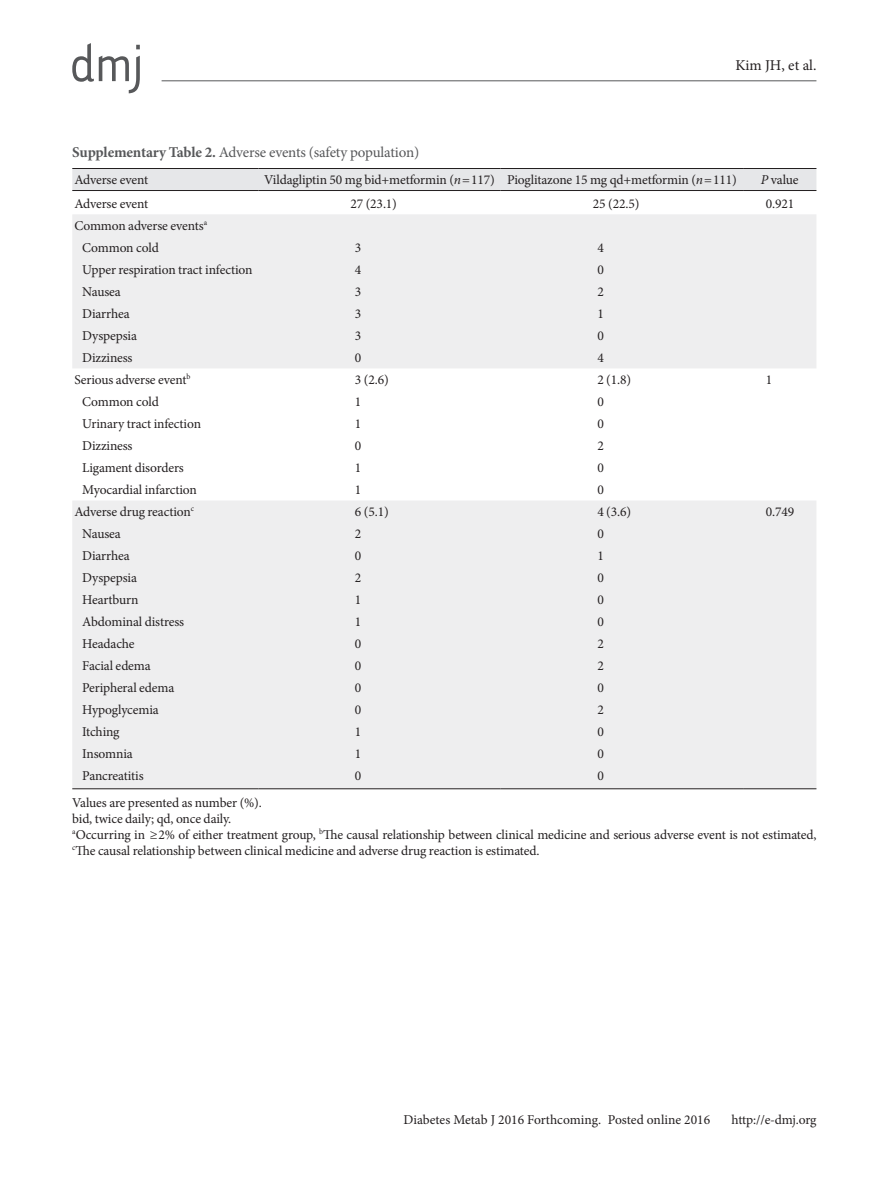
<style>
.page{position:relative;width:893px;height:1191px;background:#fff}
.page>*{position:absolute;margin:0;border:0;box-sizing:border-box;transform-origin:0 0}
.캡션{font:15px "Minion Pro";letter-spacing:-.01em;color:#57585a}
.t1{font:15px "Minion Pro";color:#231f20}
.표본문{font:13.5px/16.2px "Minion Pro";letter-spacing:-.01em;color:#231f20}
.s1{font-weight:700}
.s2{font-style:italic}
</style>
<div class="page">
<hr style="left:162px;top:80px;width:654px;height:1px;background:#57585a">
<svg style="left:72px;top:43px;width:68px;height:50px"></svg>
<div style="left:72px;top:169px;width:744px;height:21px;background:#e6e7e9"></div>
<svg style="left:72px;top:214px;width:744px;height:574px;fill:#eeeeef"></svg>
<hr style="left:72px;top:168px;width:186px;height:1px;background:#231f20">
<hr style="left:258px;top:168px;width:243px;height:1px;background:#231f20">
<hr style="left:501px;top:168px;width:242px;height:1px;background:#231f20">
<hr style="left:743px;top:168px;width:73px;height:1px;background:#231f20">
<hr style="left:72px;top:788px;width:186px;height:1px;background:#231f20">
<hr style="left:258px;top:788px;width:243px;height:1px;background:#231f20">
<hr style="left:501px;top:788px;width:242px;height:1px;background:#231f20">
<hr style="left:743px;top:788px;width:73px;height:1px;background:#231f20">
<hr style="left:72px;top:190px;width:186px;height:1px;background:#231f20">
<hr style="left:258px;top:190px;width:243px;height:1px;background:#231f20">
<hr style="left:501px;top:190px;width:242px;height:1px;background:#231f20">
<hr style="left:743px;top:190px;width:73px;height:1px;background:#231f20">
<p class="t1" style="left:735px;top:55px;width:83px">Kim JH, et al.</p>
<p class="캡션" style="left:72px;top:142px;width:349px"><span class="s1">Supplementary Table 2.</span> Adverse events (safety population)</p>
<p class="표본문" style="left:74px;top:171px;width:75px">Adverse event</p>
<p class="표본문" style="left:264px;top:171px;width:232px">Vildagliptin 50 mg bid+metformin (<span class="s2">n</span>=117)</p>
<p class="표본문" style="left:507px;top:171px;width:231px">Pioglitazone 15 mg qd+metformin (<span class="s2">n</span>=111)</p>
<p class="표본문" style="left:761px;top:171px;width:39px"><span class="s2">P</span> value</p>
<p class="표본문" style="left:74px;top:195px;width:75px">Adverse event</p>
<p class="표본문" style="left:350px;top:195px;width:48px">27 (23.1)</p>
<p class="표본문" style="left:593px;top:195px;width:48px">25 (22.5)</p>
<p class="표본문" style="left:766px;top:195px;width:30px">0.921</p>
<p class="표본문" style="left:74px;top:217px;width:134px">Common adverse events<sup>a</sup></p>
<p class="표본문" style="left:82px;top:239px;width:78px">Common cold</p>
<p class="표본문" style="left:355px;top:239px;width:8px">3</p>
<p class="표본문" style="left:597px;top:239px;width:8px">4</p>
<p class="표본문" style="left:82px;top:261px;width:172px">Upper respiration tract infection</p>
<p class="표본문" style="left:355px;top:261px;width:8px">4</p>
<p class="표본문" style="left:597px;top:261px;width:8px">0</p>
<p class="표본문" style="left:82px;top:283px;width:40px">Nausea</p>
<p class="표본문" style="left:355px;top:283px;width:8px">3</p>
<p class="표본문" style="left:597px;top:283px;width:8px">2</p>
<p class="표본문" style="left:82px;top:305px;width:49px">Diarrhea</p>
<p class="표본문" style="left:355px;top:305px;width:8px">3</p>
<p class="표본문" style="left:597px;top:305px;width:8px">1</p>
<p class="표본문" style="left:82px;top:327px;width:56px">Dyspepsia</p>
<p class="표본문" style="left:355px;top:327px;width:8px">3</p>
<p class="표본문" style="left:597px;top:327px;width:8px">0</p>
<p class="표본문" style="left:82px;top:349px;width:52px">Dizziness</p>
<p class="표본문" style="left:355px;top:349px;width:8px">0</p>
<p class="표본문" style="left:597px;top:349px;width:8px">4</p>
<p class="표본문" style="left:74px;top:371px;width:118px">Serious adverse event<sup>b</sup></p>
<p class="표본문" style="left:355px;top:371px;width:35px">3 (2.6)</p>
<p class="표본문" style="left:597px;top:371px;width:35px">2 (1.8)</p>
<p class="표본문" style="left:766px;top:371px;width:8px">1</p>
<p class="표본문" style="left:82px;top:393px;width:78px">Common cold</p>
<p class="표본문" style="left:355px;top:393px;width:8px">1</p>
<p class="표본문" style="left:597px;top:393px;width:8px">0</p>
<p class="표본문" style="left:82px;top:415px;width:120px">Urinary tract infection</p>
<p class="표본문" style="left:355px;top:415px;width:8px">1</p>
<p class="표본문" style="left:597px;top:415px;width:8px">0</p>
<p class="표본문" style="left:82px;top:437px;width:52px">Dizziness</p>
<p class="표본문" style="left:355px;top:437px;width:8px">0</p>
<p class="표본문" style="left:597px;top:437px;width:8px">2</p>
<p class="표본문" style="left:82px;top:459px;width:103px">Ligament disorders</p>
<p class="표본문" style="left:355px;top:459px;width:8px">1</p>
<p class="표본문" style="left:597px;top:459px;width:8px">0</p>
<p class="표본문" style="left:82px;top:481px;width:116px">Myocardial infarction</p>
<p class="표본문" style="left:355px;top:481px;width:8px">1</p>
<p class="표본문" style="left:597px;top:481px;width:8px">0</p>
<p class="표본문" style="left:74px;top:503px;width:121px">Adverse drug reaction<sup>c</sup></p>
<p class="표본문" style="left:355px;top:503px;width:35px">6 (5.1)</p>
<p class="표본문" style="left:597px;top:503px;width:35px">4 (3.6)</p>
<p class="표본문" style="left:766px;top:503px;width:30px">0.749</p>
<p class="표본문" style="left:82px;top:525px;width:40px">Nausea</p>
<p class="표본문" style="left:355px;top:525px;width:8px">2</p>
<p class="표본문" style="left:597px;top:525px;width:8px">0</p>
<p class="표본문" style="left:82px;top:547px;width:49px">Diarrhea</p>
<p class="표본문" style="left:355px;top:547px;width:8px">0</p>
<p class="표본문" style="left:597px;top:547px;width:8px">1</p>
<p class="표본문" style="left:82px;top:569px;width:56px">Dyspepsia</p>
<p class="표본문" style="left:355px;top:569px;width:8px">2</p>
<p class="표본문" style="left:597px;top:569px;width:8px">0</p>
<p class="표본문" style="left:82px;top:591px;width:58px">Heartburn</p>
<p class="표본문" style="left:355px;top:591px;width:8px">1</p>
<p class="표본문" style="left:597px;top:591px;width:8px">0</p>
<p class="표본문" style="left:82px;top:613px;width:103px">Abdominal distress</p>
<p class="표본문" style="left:355px;top:613px;width:8px">1</p>
<p class="표본문" style="left:597px;top:613px;width:8px">0</p>
<p class="표본문" style="left:82px;top:635px;width:54px">Headache</p>
<p class="표본문" style="left:355px;top:635px;width:8px">0</p>
<p class="표본문" style="left:597px;top:635px;width:8px">2</p>
<p class="표본문" style="left:82px;top:657px;width:70px">Facial edema</p>
<p class="표본문" style="left:355px;top:657px;width:8px">0</p>
<p class="표본문" style="left:597px;top:657px;width:8px">2</p>
<p class="표본문" style="left:82px;top:679px;width:94px">Peripheral edema</p>
<p class="표본문" style="left:355px;top:679px;width:8px">0</p>
<p class="표본문" style="left:597px;top:679px;width:8px">0</p>
<p class="표본문" style="left:82px;top:701px;width:78px">Hypoglycemia</p>
<p class="표본문" style="left:355px;top:701px;width:8px">0</p>
<p class="표본문" style="left:597px;top:701px;width:8px">2</p>
<p class="표본문" style="left:82px;top:723px;width:39px">Itching</p>
<p class="표본문" style="left:355px;top:723px;width:8px">1</p>
<p class="표본문" style="left:597px;top:723px;width:8px">0</p>
<p class="표본문" style="left:82px;top:745px;width:52px">Insomnia</p>
<p class="표본문" style="left:355px;top:745px;width:8px">1</p>
<p class="표본문" style="left:597px;top:745px;width:8px">0</p>
<p class="표본문" style="left:82px;top:767px;width:63px">Pancreatitis</p>
<p class="표본문" style="left:355px;top:767px;width:8px">0</p>
<p class="표본문" style="left:597px;top:767px;width:8px">0</p>
<p class="표본문" style="left:72px;top:794px;width:191px">Values are presented as number (%).</p>
<p class="표본문" style="left:72px;top:810px;width:160px">bid, twice daily; qd, once daily.</p>
<p class="표본문" style="left:72px;top:826px;width:746px"><sup>a</sup>Occurring in ≥2% of either treatment group, <sup>b</sup>The causal relationship between clinical medicine and serious adverse event is not estimated, <sup>c</sup>The causal relationship between clinical medicine and adverse drug reaction is estimated.</p>
<p class="표본문" style="left:403px;top:1111px;width:308px">Diabetes Metab J 2016 Forthcoming. Posted online 2016</p>
<p class="표본문" style="left:732px;top:1111px;width:86px">http://e-dmj.org</p>
</div>
